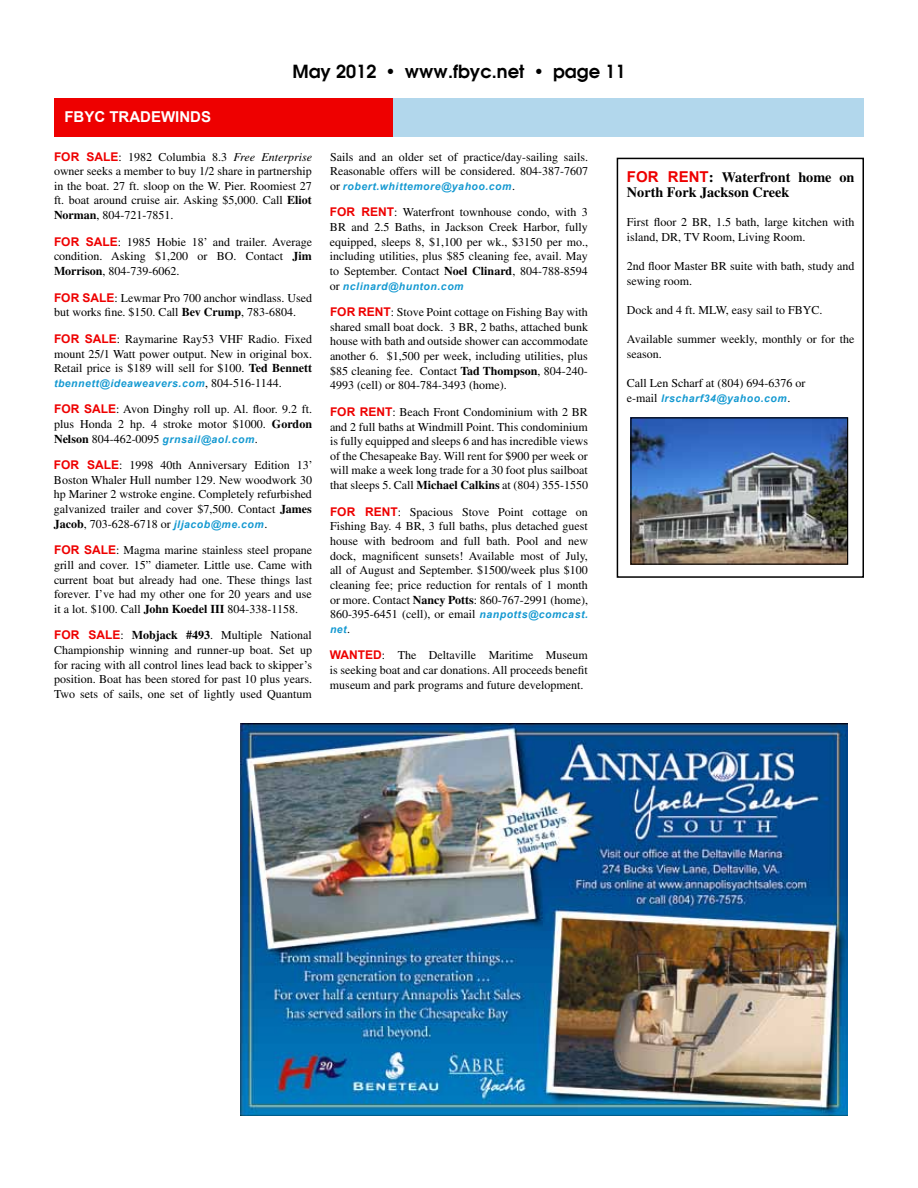
<style>
.page{position:relative;width:918px;height:1188px;background:#fff}
.page>*{position:absolute;margin:0;border:0;box-sizing:border-box;transform-origin:0 0}
.t1{font:600 18px "Avant Garde";color:#000}
.t2{font:700 15px "Arial";color:#fff}
.t3{font:700 14.25px/15px "Times";color:#000}
.t4{font:12px/14.7px "Times";color:#000;text-align:justify}
.t5{font:700 12px "Arial";color:#e00}
.t6{font:italic 700 10.5px "Arial";letter-spacing:.05em;color:#1499d1}
.s1{font-style:italic}
.s2{font-weight:700}
.s3{font-family:"Arial";font-weight:700;color:#e00}
.s4{font-family:"Times";font-weight:400;font-style:normal;font-size:12px;color:#000}
.s5{font-family:"Times";font-style:normal;font-size:12px;color:#000}
.s6{font-family:"Arial";font-weight:700;font-style:italic;font-size:10.5px;color:#1499d1}
.s7{font-family:"Arial";font-size:15px;color:#e00}
.s8{font-size:15px}
</style>
<div class="page">
<div style="left:617px;top:158px;width:247px;height:420px;border:2px solid #000"></div>
<img style="left:632px;top:419px;width:214px;height:144px">
<div style="left:630px;top:417px;width:218px;height:148px;border:1px solid #000"></div>
<img style="left:241px;top:724px;width:607px;height:391px">
<div style="left:54px;top:98px;width:339px;height:39px;background:#e00"></div>
<div style="left:393px;top:98px;width:471px;height:39px;background:#b2d7ec"></div>
<p class="t2" style="left:64px;top:108px;width:148px">FBYC TRADEWINDS</p>
<h1 class="t1" style="left:293px;top:60px;width:334px">May 2012 • www.fbyc.net • page 11</h1>
<p class="t5" style="left:54px;top:150px;width:18px">FOR</p>
<p class="t5" style="left:86px;top:150px;width:17px">SALE</p>
<p class="t4" style="left:54px;top:149px;width:260px;text-indent:64px">: 1982 Columbia 8.3 <span class="s1">Free Enterprise </span>owner seeks a member to buy 1/2 share in partnership in the boat. 27 ft. sloop on the W. Pier. Roomiest 27 ft. boat around cruise air. Asking $5,000. Call <span class="s2">Eliot Norman</span>, 804-721-7851.</p>
<p class="t5" style="left:54px;top:235px;width:18px">FOR</p>
<p class="t5" style="left:86px;top:235px;width:17px">SALE</p>
<p class="t4" style="left:54px;top:234px;width:259px;text-indent:64px">: 1985 Hobie 18’ and trailer. Average condition. Asking $1,200 or BO. Contact <span class="s2">Jim Morrison</span>, 804-739-6062.</p>
<p class="t5" style="left:54px;top:291px;width:46px">FOR SALE</p>
<p class="t4" style="left:54px;top:290px;width:260px;text-indent:61px">: Lewmar Pro 700 anchor windlass. Used but works fine. $150. Call <span class="s2">Bev Crump</span>, 783-6804.</p>
<p class="t4" style="left:54px;top:331px;width:260px"><span class="s3">FOR SALE</span>: Raymarine Ray53 VHF Radio. Fixed mount 25/1 Watt power output. New in original box.<br>Retail price is $189 will sell for $100. <span class="s2">Ted Bennett</span></p>
<p class="t6" style="left:54px;top:377px;width:229px">tbennett@ideaweavers.com<span class="s4">, 804-516-1144.</span></p>
<p class="t4" style="left:54px;top:402px;width:260px"><span class="s3">FOR SALE</span>: Avon Dinghy roll up. Al. floor. 9.2 ft. plus Honda 2 hp. 4 stroke motor $1000. <span class="s2">Gordon</span></p>
<p class="t6" style="left:54px;top:433px;width:205px"><span class="s5">Nelson</span> <span class="s4">804-462-0095</span> grnsail@aol.com<span class="s4">.</span></p>
<p class="t5" style="left:54px;top:458px;width:18px">FOR</p>
<p class="t5" style="left:87px;top:458px;width:17px">SALE</p>
<p class="t4" style="left:54px;top:458px;width:260px;text-indent:65px">: 1998 40th Anniversary Edition 13’ Boston Whaler Hull number 129. New woodwork 30 hp Mariner 2 wstroke engine. Completely refurbished galvanized trailer and cover $7,500. Contact <span class="s2">James Jacob</span>, 703-628-6718 or <span class="s6">jljacob@me.com</span>.</p>
<p class="t4" style="left:54px;top:543px;width:260px"><span class="s3">FOR SALE</span>: Magma marine stainless steel propane grill and cover. 15” diameter. Little use. Came with current boat but already had one. These things last forever. I’ve had my other one for 20 years and use it a lot. $100. Call <span class="s2">John Koedel III</span> 804-338-1158.</p>
<p class="t5" style="left:54px;top:629px;width:18px">FOR</p>
<p class="t5" style="left:88px;top:629px;width:17px">SALE</p>
<p class="t4" style="left:54px;top:628px;width:260px;text-indent:66px">: <span class="s2">Mobjack #493</span>. Multiple National Championship winning and runner-up boat. Set up for racing with all control lines lead back to skipper’s position. Boat has been stored for past 10 plus years.<br>Two sets of sails, one set of lightly used Quantum</p>
<p class="t4" style="left:330px;top:149px;width:260px">Sails and an older set of practice/day-sailing sails.<br>Reasonable offers will be considered. 804-387-7607</p>
<p class="t6" style="left:330px;top:180px;width:187px"><span class="s4">or</span> robert.whittemore@yahoo.com<span class="s4">.</span></p>
<p class="t5" style="left:330px;top:206px;width:18px">FOR</p>
<p class="t5" style="left:361px;top:206px;width:18px">RENT</p>
<p class="t4" style="left:330px;top:205px;width:260px;text-indent:64px">: Waterfront townhouse condo, with 3<br>BR and 2.5 Baths, in Jackson Creek Harbor, fully equipped, sleeps 8, $1,100 per wk., $3150 per mo., including utilities, plus $85 cleaning fee, avail. May to September. Contact <span class="s2">Noel Clinard</span>, 804-788-8594</p>
<p class="t6" style="left:330px;top:280px;width:135px"><span class="s4">or</span> nclinard@hunton.com</p>
<p class="t5" style="left:330px;top:305px;width:46px">FOR RENT</p>
<p class="t4" style="left:330px;top:305px;width:260px;text-indent:61px">: Stove Point cottage on Fishing Bay with shared small boat dock. 3 BR, 2 baths, attached bunk house with bath and outside shower can accommodate another 6. $1,500 per week, including utilities, plus $85 cleaning fee. Contact <span class="s2">Tad Thompson</span>, 804-240- 4993 (cell) or 804-784-3493 (home).</p>
<p class="t5" style="left:330px;top:405px;width:47px">FOR RENT</p>
<p class="t4" style="left:330px;top:405px;width:260px;text-indent:62px">: Beach Front Condominium with 2 BR and 2 full baths at Windmill Point. This condominium is fully equipped and sleeps 6 and has incredible views of the Chesapeake Bay. Will rent for $900 per week or will make a week long trade for a 30 foot plus sailboat that sleeps 5. Call <span class="s2">Michael Calkins</span> at (804) 355-1550</p>
<p class="t5" style="left:330px;top:505px;width:18px">FOR</p>
<p class="t5" style="left:365px;top:505px;width:18px">RENT</p>
<p class="t4" style="left:330px;top:504px;width:260px;text-indent:68px">: Spacious Stove Point cottage on Fishing Bay. 4 BR, 3 full baths, plus detached guest house with bedroom and full bath. Pool and new dock, magnificent sunsets! Available most of July, all of August and September. $1500/week plus $100 cleaning fee; price reduction for rentals of 1 month or more. Contact <span class="s2">Nancy Potts</span>: 860-767-2991 (home), 860-395-6451 (cell), or email <span class="s6">nanpotts@comcast.</span></p>
<p class="t6" style="left:330px;top:623px;width:22px">net<span class="s4">.</span></p>
<p class="t5" style="left:330px;top:648px;width:20px">WANTED</p>
<p class="t4" style="left:330px;top:648px;width:259px;text-indent:52px">: The Deltaville Maritime Museum is seeking boat and car donations. All proceeds benefit museum and park programs and future development.</p>
<p class="t3" style="left:627px;top:169px;width:229px"><span class="s7">FOR RENT</span><span class="s8">:</span> Waterfront home on<br>North Fork Jackson Creek</p>
<p class="t4" style="left:627px;top:215px;width:229px">First floor 2 BR, 1.5 bath, large kitchen with island, DR, TV Room, Living Room.</p>
<p class="t4" style="left:627px;top:259px;width:229px">2nd floor Master BR suite with bath, study and sewing room.</p>
<p class="t4" style="left:627px;top:303px;width:197px">Dock and 4 ft. MLW, easy sail to FBYC.</p>
<p class="t4" style="left:627px;top:332px;width:229px">Available summer weekly, monthly or for the season.</p>
<p class="t4" style="left:627px;top:376px;width:180px">Call Len Scharf at (804) 694-6376 or</p>
<p class="t6" style="left:627px;top:392px;width:165px"><span class="s4">e-mail</span> lrscharf34@yahoo.com<span class="s4">.</span></p>
</div>
